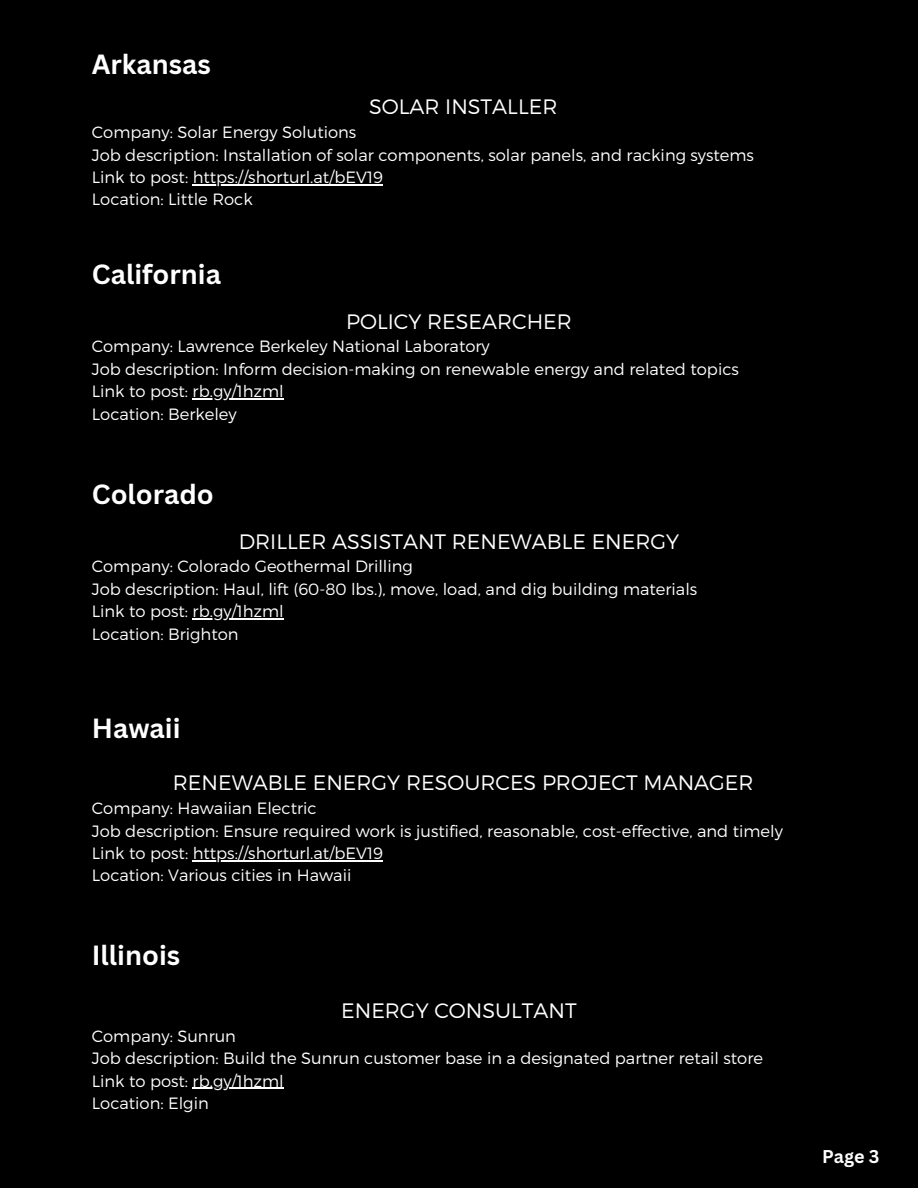
<style>
.page{position:relative;width:918px;height:1188px;background:#000}
.page>*{position:absolute;margin:0;border:0;box-sizing:border-box;transform-origin:0 0}
.t1{font:700 27px "Canva Sans";color:#fff}
.t2{font:300 20.85px "Montserrat";color:#fff}
.t3{font:700 18px "Canva Sans";color:#fff}
.t4{font:300 16.35px "Montserrat";color:#fff}
</style>
<div class="page">
<hr style="left:193px;top:184px;width:190px;height:1px;background:#fff">
<hr style="left:193px;top:399px;width:91px;height:1px;background:#fff">
<hr style="left:193px;top:619px;width:91px;height:1px;background:#fff">
<hr style="left:193px;top:860px;width:190px;height:1px;background:#fff">
<hr style="left:193px;top:1088px;width:91px;height:1px;background:#fff">
<p class="t1" style="left:92px;top:45px;width:121px">Arkansas</p>
<p class="t2" style="left:369px;top:93px;width:190px">SOLAR INSTALLER</p>
<p class="t4" style="left:92px;top:122px;width:266px">Company: Solar Energy Solutions</p>
<p class="t4" style="left:92px;top:144px;width:664px">Job description: Installation of solar components, solar panels, and racking systems</p>
<p class="t4" style="left:92px;top:167px;width:293px">Link to post: https://shorturl.at/bEV19</p>
<p class="t4" style="left:92px;top:189px;width:162px">Location: Little Rock</p>
<p class="t1" style="left:92px;top:255px;width:131px">California</p>
<p class="t2" style="left:346px;top:308px;width:227px">POLICY RESEARCHER</p>
<p class="t4" style="left:92px;top:336px;width:399px">Company: Lawrence Berkeley National Laboratory</p>
<p class="t4" style="left:92px;top:358px;width:649px">Job description: Inform decision-making on renewable energy and related topics</p>
<p class="t4" style="left:92px;top:381px;width:194px">Link to post: rb.gy/1hzml</p>
<p class="t4" style="left:92px;top:403px;width:147px">Location: Berkeley</p>
<p class="t1" style="left:92px;top:475px;width:123px">Colorado</p>
<p class="t2" style="left:239px;top:528px;width:442px">DRILLER ASSISTANT RENEWABLE ENERGY</p>
<p class="t4" style="left:92px;top:556px;width:323px">Company: Colorado Geothermal Drilling</p>
<p class="t4" style="left:92px;top:578px;width:607px">Job description: Haul, lift (60-80 lbs.), move, load, and dig building materials</p>
<p class="t4" style="left:92px;top:601px;width:194px">Link to post: rb.gy/1hzml</p>
<p class="t4" style="left:92px;top:623px;width:148px">Location: Brighton</p>
<p class="t1" style="left:92px;top:709px;width:90px">Hawaii</p>
<p class="t2" style="left:173px;top:769px;width:582px">RENEWABLE ENERGY RESOURCES PROJECT MANAGER</p>
<p class="t4" style="left:92px;top:798px;width:226px">Company: Hawaiian Electric</p>
<p class="t4" style="left:92px;top:820px;width:693px">Job description: Ensure required work is justified, reasonable, cost-effective, and timely</p>
<p class="t4" style="left:92px;top:842px;width:293px">Link to post: https://shorturl.at/bEV19</p>
<p class="t4" style="left:92px;top:865px;width:261px">Location: Various cities in Hawaii</p>
<p class="t1" style="left:92px;top:937px;width:90px">Illinois</p>
<p class="t2" style="left:341px;top:997px;width:237px">ENERGY CONSULTANT</p>
<p class="t4" style="left:92px;top:1025px;width:146px">Company: Sunrun</p>
<p class="t4" style="left:92px;top:1048px;width:673px">Job description: Build the Sunrun customer base in a designated partner retail store</p>
<p class="t4" style="left:92px;top:1070px;width:194px">Link to post: rb.gy/1hzml</p>
<p class="t4" style="left:92px;top:1093px;width:118px">Location: Elgin</p>
<p class="t3" style="left:822px;top:1144px;width:59px">Page 3</p>
</div>
